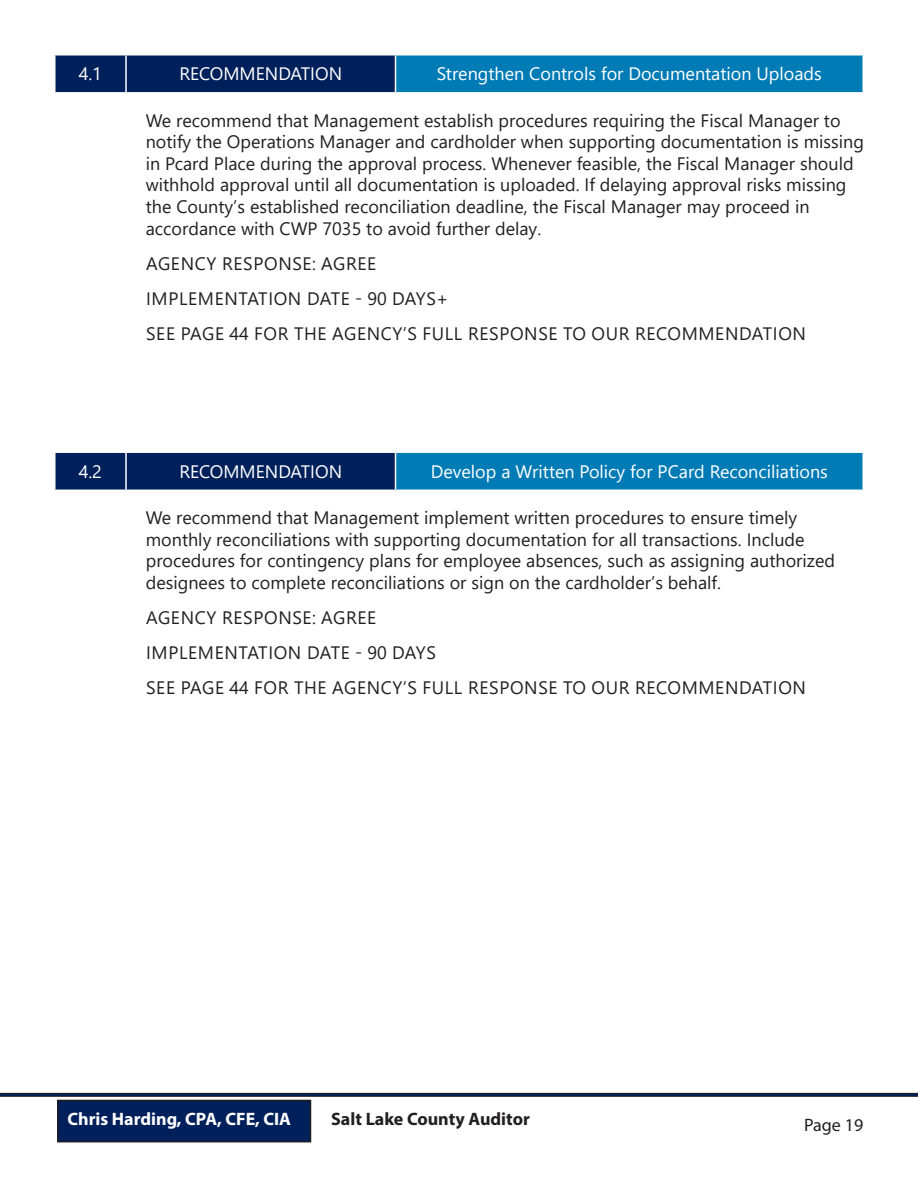
<style>
.page{position:relative;width:918px;height:1188px;background:#fff}
.page>*{position:absolute;margin:0;border:0;box-sizing:border-box;transform-origin:0 0}
.H2__Finding_Title___Pulls_to_TOC{font:18px/21.6px "Segoe UI";color:#231f20}
.H2__Finding_Title___Pulls_to_TOC-2{font:18px "Segoe UI";letter-spacing:.035em;color:#231f20}
.t1{font:18px "Segoe UI";color:#fff}
.t2{font:700 18px "Myriad Pro";color:#fff}
.t3{font:700 18px "Myriad Pro";color:#231f20}
.t4{font:18px "Myriad Pro";color:#231f20}
</style>
<div class="page">
<div style="left:56px;top:56px;width:339px;height:36px;background:#00205b"></div>
<div style="left:396px;top:55px;width:467px;height:38px;background:#007bb6"></div>
<hr style="left:125px;top:56px;width:2px;height:36px;background:#fff">
<hr style="left:396px;top:54px;width:468px;height:2px;background:#fff">
<hr style="left:862px;top:56px;width:2px;height:36px;background:#fff">
<hr style="left:396px;top:92px;width:468px;height:2px;background:#fff">
<div style="left:56px;top:453px;width:339px;height:37px;background:#00205b"></div>
<div style="left:396px;top:452px;width:467px;height:38px;background:#007bb6"></div>
<hr style="left:125px;top:453px;width:2px;height:37px;background:#fff">
<hr style="left:396px;top:451px;width:468px;height:2px;background:#fff">
<hr style="left:862px;top:453px;width:2px;height:37px;background:#fff">
<div style="left:58px;top:1100px;width:253px;height:42px;background:#00205b"></div>
<div style="left:57px;top:1100px;width:254px;height:42px;border:2px solid #231f20"></div>
<svg style="left:0;top:1093px;width:918px;height:4px;background:#1a2845"></svg>
<p class="t1" style="left:79px;top:57px;width:25px">4.1</p>
<p class="t1" style="left:179px;top:57px;width:164px">RECOMMENDATION</p>
<p class="t1" style="left:437px;top:57px;width:386px">Strengthen Controls for Documentation Uploads</p>
<h2 class="H2__Finding_Title___Pulls_to_TOC" style="left:146px;top:108px;width:720px">We recommend that Management establish procedures requiring the Fiscal Manager to notify the Operations Manager and cardholder when supporting documentation is missing in Pcard Place during the approval process. Whenever feasible, the Fiscal Manager should withhold approval until all documentation is uploaded. If delaying approval risks missing the County’s established reconciliation deadline, the Fiscal Manager may proceed in accordance with CWP 7035 to avoid further delay.</h2>
<h2 class="H2__Finding_Title___Pulls_to_TOC-2" style="left:146px;top:246px;width:232px">AGENCY RESPONSE: AGREE</h2>
<h2 class="H2__Finding_Title___Pulls_to_TOC-2" style="left:146px;top:281px;width:304px">IMPLEMENTATION DATE - 90 DAYS+</h2>
<h2 class="H2__Finding_Title___Pulls_to_TOC-2" style="left:146px;top:316px;width:661px">SEE PAGE 44 FOR THE AGENCY’S FULL RESPONSE TO OUR RECOMMENDATION</h2>
<p class="t1" style="left:79px;top:454px;width:25px">4.2</p>
<p class="t1" style="left:179px;top:454px;width:164px">RECOMMENDATION</p>
<p class="t1" style="left:431px;top:454px;width:398px">Develop a Written Policy for PCard Reconciliations</p>
<h2 class="H2__Finding_Title___Pulls_to_TOC" style="left:146px;top:505px;width:691px">We recommend that Management implement written procedures to ensure timely monthly reconciliations with supporting documentation for all transactions. Include procedures for contingency plans for employee absences, such as assigning authorized designees to complete reconciliations or sign on the cardholder’s behalf.</h2>
<h2 class="H2__Finding_Title___Pulls_to_TOC-2" style="left:146px;top:600px;width:232px">AGENCY RESPONSE: AGREE</h2>
<h2 class="H2__Finding_Title___Pulls_to_TOC-2" style="left:146px;top:636px;width:291px">IMPLEMENTATION DATE - 90 DAYS</h2>
<h2 class="H2__Finding_Title___Pulls_to_TOC-2" style="left:146px;top:671px;width:661px">SEE PAGE 44 FOR THE AGENCY’S FULL RESPONSE TO OUR RECOMMENDATION</h2>
<p class="t2" style="left:68px;top:1107px;width:225px">Chris Harding, CPA, CFE, CIA</p>
<p class="t3" style="left:331px;top:1107px;width:200px">Salt Lake County Auditor</p>
<p class="t4" style="left:804px;top:1114px;width:61px">Page 19</p>
</div>
